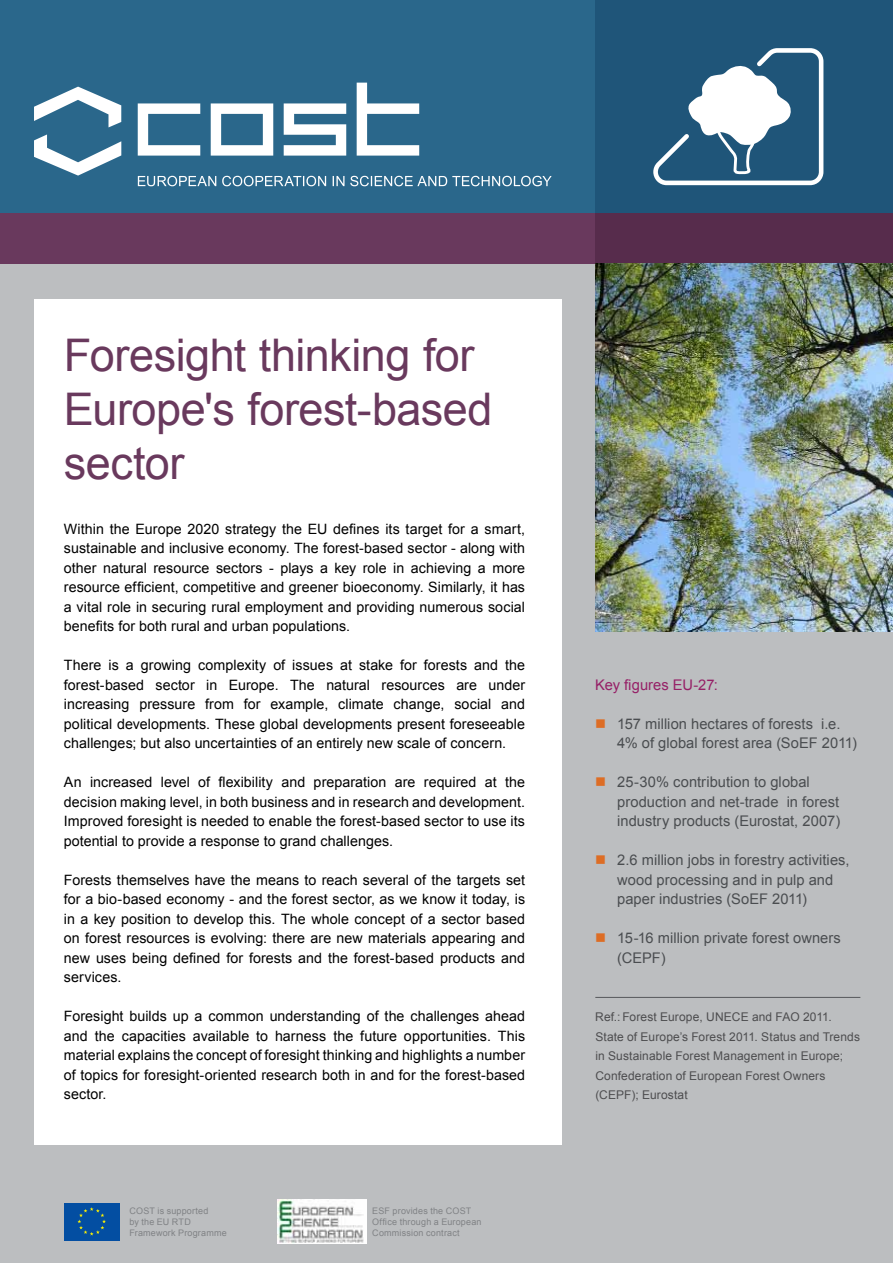
<style>
.page{position:relative;width:893px;height:1263px;background:#fff}
.page>*{position:absolute;margin:0;border:0;box-sizing:border-box;transform-origin:0 0}
.t1{font:45px/54px "Arial";letter-spacing:-.01em;color:#69395d}
.t2{font:14.7px/19.5px "Arial";letter-spacing:.005em;color:#4a4d50}
.t3{font:14.7px "Arial";color:#962067}
.t4{font:14.25px/19.5px "Arial";letter-spacing:.005em;color:#000;text-align:justify}
.t5{font:12px/19.5px "Arial";letter-spacing:.01em;color:#4d4d4f}
.t6{font:9px/10.8px "Arial";letter-spacing:.02em;color:#808285}
</style>
<div class="page">
<div style="left:0;top:240px;width:893px;height:1023px;background:#bcbec0"></div>
<div style="left:0;top:0;width:893px;height:264px;background:#69395d"></div>
<div style="left:595px;top:0;width:298px;height:264px;background:#572c4c"></div>
<div style="left:0;top:0;width:893px;height:213px;background:#2a678b"></div>
<div style="left:595px;top:0;width:298px;height:213px;background:#1f5579"></div>
<svg style="left:357px;top:83px;width:62px;height:73px"></svg>
<svg style="left:138px;top:103px;width:62px;height:53px"></svg>
<svg style="left:284px;top:103px;width:62px;height:53px"></svg>
<svg style="left:211px;top:103px;width:62px;height:53px"></svg>
<svg style="left:34px;top:87px;width:87px;height:40px"></svg>
<svg style="left:34px;top:134px;width:87px;height:42px"></svg>
<div style="left:34px;top:300px;width:527px;height:845px;background:#fff"></div>
<svg style="left:138px;top:176px;width:414px;height:10px"></svg>
<img style="left:277px;top:1200px;width:89px;height:43px">
<div style="left:64px;top:1203px;width:55px;height:37px;background:#034ea2"></div>
<svg style="left:77px;top:1207px;width:29px;height:28px"></svg>
<img style="left:595px;top:264px;width:298px;height:367px">
<hr style="left:595px;top:997px;width:265px;height:1px;background:#56585b">
<svg style="left:653px;top:48px;width:171px;height:138px"></svg>
<h1 class="t1" style="left:64px;top:328px;width:430px">Foresight thinking for<br>Europe's forest-based sector</h1>
<p class="t4" style="left:64px;top:519px;width:463px">Within the Europe 2020 strategy the EU defines its target for a smart, sustainable and inclusive economy. The forest-based sector - along with other natural resource sectors - plays a key role in achieving a more resource efficient, competitive and greener bioeconomy. Similarly, it has a vital role in securing rural employment and providing numerous social benefits for both rural and urban populations.</p>
<p class="t4" style="left:64px;top:655px;width:463px">There is a growing complexity of issues at stake for forests and the forest-based sector in Europe. The natural resources are under increasing pressure from for example, climate change, social and political developments. These global developments present foreseeable challenges; but also uncertainties of an entirely new scale of concern.</p>
<p class="t4" style="left:64px;top:772px;width:463px">An increased level of flexibility and preparation are required at the decision making level, in both business and in research and development.<br>Improved foresight is needed to enable the forest-based sector to use its potential to provide a response to grand challenges.</p>
<p class="t4" style="left:64px;top:870px;width:463px">Forests themselves have the means to reach several of the targets set for a bio-based economy - and the forest sector, as we know it today, is in a key position to develop this. The whole concept of a sector based on forest resources is evolving: there are new materials appearing and new uses being defined for forests and the forest-based products and services.</p>
<p class="t4" style="left:64px;top:1006px;width:463px">Foresight builds up a common understanding of the challenges ahead and the capacities available to harness the future opportunities. This material explains the concept of foresight thinking and highlights a number of topics for foresight-oriented research both in and for the forest-based sector.</p>
<p class="t6" style="left:129px;top:1205px;width:99px">COST is supported<br>by the EU RTD<br>Framework Programme</p>
<p class="t6" style="left:372px;top:1205px;width:111px">ESF provides the COST<br>Office through a European<br>Commission contract</p>
<p class="t3" style="left:595px;top:675px;width:124px">Key figures EU-27:</p>
<p class="t2" style="left:617px;top:714px;width:241px">157 million hectares of forests i.e.<br>4% of global forest area (SoEF 2011)</p>
<p class="t2" style="left:617px;top:772px;width:224px">25-30% contribution to global production and net-trade in forest industry products (Eurostat, 2007)</p>
<p class="t2" style="left:617px;top:850px;width:234px">2.6 million jobs in forestry activities, wood processing and in pulp and paper industries (SoEF 2011)</p>
<p class="t2" style="left:617px;top:928px;width:225px">15-16 million private forest owners (CEPF)</p>
<p class="t5" style="left:595px;top:1007px;width:266px">Ref.: Forest Europe, UNECE and FAO 2011.<br>State of Europe’s Forest 2011. Status and Trends in Sustainable Forest Management in Europe; Confederation of European Forest Owners (CEPF); Eurostat</p>
</div>
